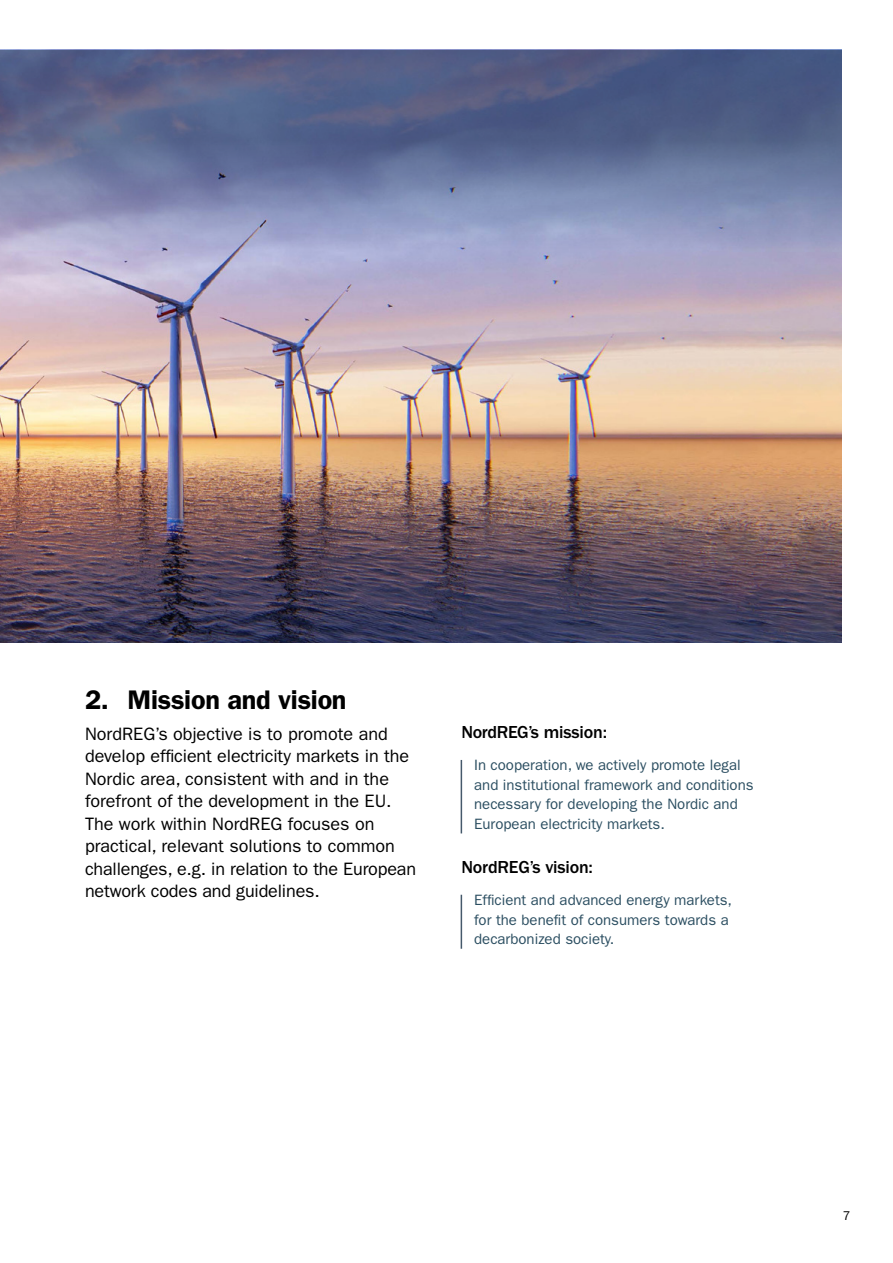
<style>
.page{position:relative;width:893px;height:1263px;background:#fff}
.page>*{position:absolute;margin:0;border:0;box-sizing:border-box;transform-origin:0 0}
.Rubrik___Siffra___H1{font:600 27px "ITC Franklin Gothic Std";letter-spacing:-.01em;color:#000}
.Ingress_-_2022{font:18px/22.5px "ITC Franklin Gothic Std";color:#000}
.Mellanrubrik___H2{font:500 18px "ITC Franklin Gothic Std";letter-spacing:-.01em;color:#000}
.Citat_i_text{font:15px/19.5px "ITC Franklin Gothic Std";color:#2b4e61}
.t1{font:12.75px "ITC Franklin Gothic Std";color:#000}
</style>
<div class="page">
<img style="left:0;top:316px;width:842px;height:326px">
<hr style="left:461px;top:760px;width:1px;height:73px;background:#45596b">
<hr style="left:461px;top:895px;width:1px;height:54px;background:#45596b">
<svg style="left:0;top:50px;width:842px;height:266px;background:#7e83a7"></svg>
<h1 class="Rubrik___Siffra___H1" style="left:85px;top:684px;width:263px">2. Mission and vision</h1>
<p class="Ingress_-_2022" style="left:85px;top:723px;width:333px">NordREG’s objective is to promote and develop efficient electricity markets in the Nordic area, consistent with and in the forefront of the development in the EU.<br>The work within NordREG focuses on practical, relevant solutions to common challenges, e.g. in relation to the European network codes and guidelines.</p>
<h2 class="Mellanrubrik___H2" style="left:461px;top:722px;width:147px">NordREG’s mission:</h2>
<p class="Citat_i_text" style="left:474px;top:755px;width:281px">In cooperation, we actively promote legal and institutional framework and conditions necessary for developing the Nordic and European electricity markets.</p>
<h2 class="Mellanrubrik___H2" style="left:461px;top:857px;width:133px">NordREG’s vision:</h2>
<p class="Citat_i_text" style="left:474px;top:890px;width:259px">Efficient and advanced energy markets, for the benefit of consumers towards a decarbonized society.</p>
<p class="t1" style="left:843px;top:1209px;width:9px">7</p>
</div>
